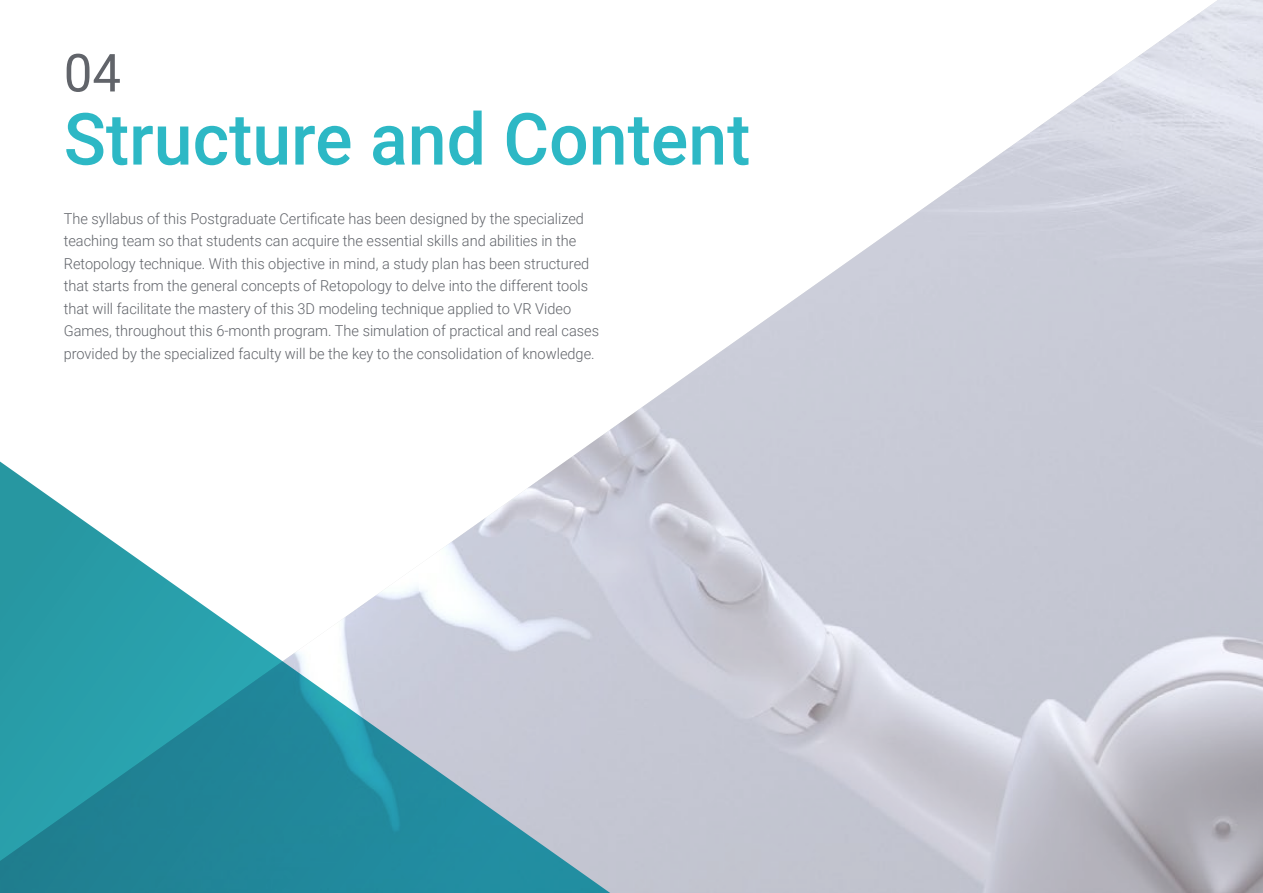
<style>
.page{position:relative;width:1263px;height:893px;background:#fff}
.page>*{position:absolute;margin:0;border:0;box-sizing:border-box;transform-origin:0 0}
.t1{font:500 72px "Roboto";color:#2db8c5}
.t2{font:52.5px "Roboto";color:#61646a}
.t3{font:300 15px/22.5px "Roboto";color:#61646a}
</style>
<div class="page">
<svg style="left:0;top:446px;width:640px;height:447px"></svg>
<h2 class="t2" style="left:64px;top:36px;width:59px">04</h2>
<h1 class="t1" style="left:64px;top:89px;width:688px">Structure and Content</h1>
<p class="t3" style="left:64px;top:207px;width:537px">The syllabus of this Postgraduate Certificate has been designed by the specialized teaching team so that students can acquire the essential skills and abilities in the Retopology technique. With this objective in mind, a study plan has been structured that starts from the general concepts of Retopology to delve into the different tools that will facilitate the mastery of this 3D modeling technique applied to VR Video Games, throughout this 6-month program. The simulation of practical and real cases provided by the specialized faculty will be the key to the consolidation of knowledge.</p>
</div>
